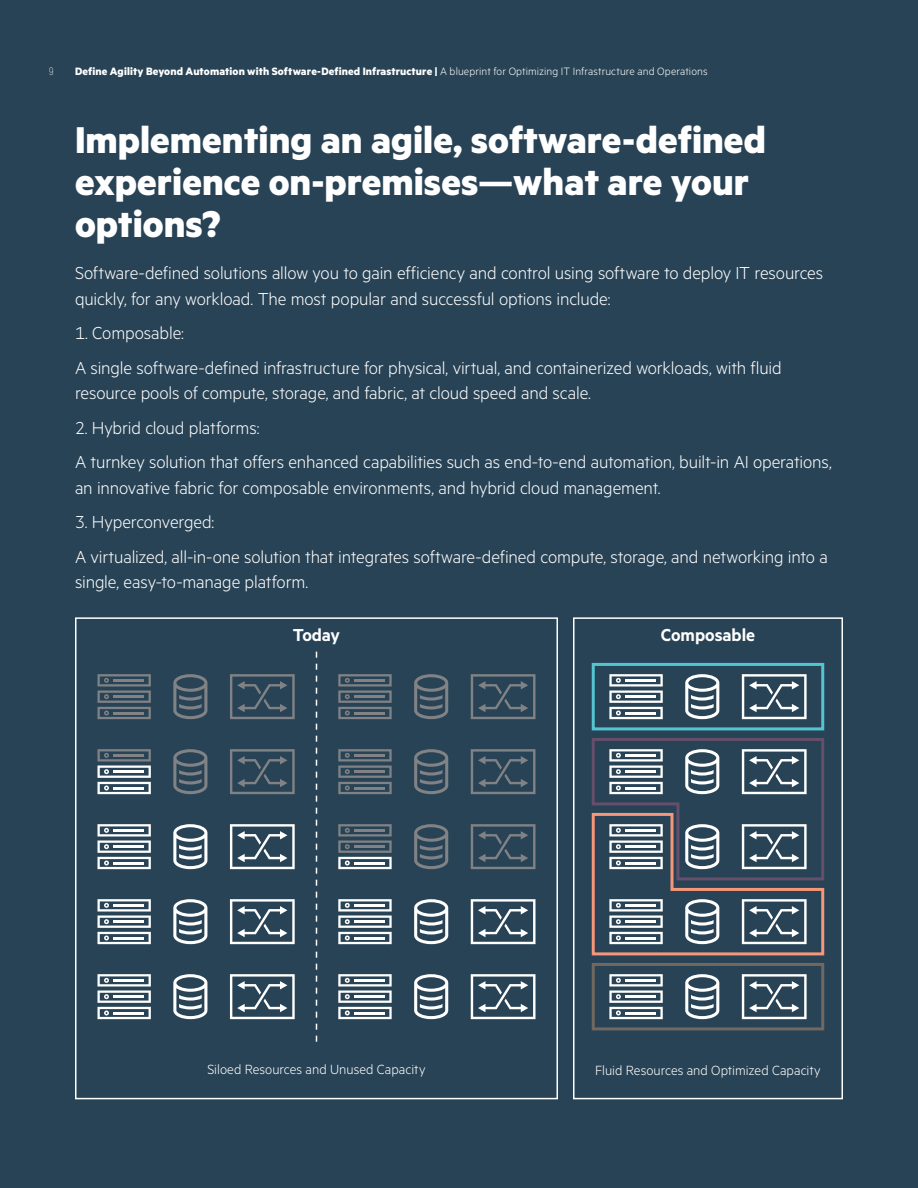
<style>
.page{position:relative;width:918px;height:1188px;background:#284356}
.page>*{position:absolute;margin:0;border:0;box-sizing:border-box;transform-origin:0 0}
.Story_Title_MetricHP{font:700 42px/42px "Metric HPE";color:#fff}
.Body_Text_MetricHPE{font:300 19.5px/25.5px "Metric HPE";letter-spacing:-.01em;color:#fff}
.Body_Text_MetricHPE-2{font:600 19.5px "Metric HPE";color:#fff}
.Body_Text_MetricHPE-3{font:300 15px "Metric HPE";color:#fff}
.t1{font:700 12px "Metric HPE";letter-spacing:.01em;color:#fff}
.t2{font:300 10.5px "HPE Simple";color:#fff}
.s1{font-weight:300}
</style>
<div class="page">
<div style="left:75px;top:617px;width:483px;height:482px;border:2px solid #fff"></div>
<div style="left:573px;top:617px;width:270px;height:482px;border:2px solid #fff"></div>
<svg style="left:316px;top:652px;width:1px;height:390px"></svg>
<svg style="left:98px;top:674px;width:53px;height:45px"></svg>
<hr style="left:113px;top:712px;width:31px;height:2px;background:#808285">
<svg style="left:173px;top:674px;width:34px;height:45px"></svg>
<svg style="left:230px;top:674px;width:65px;height:45px"></svg>
<svg style="left:98px;top:749px;width:53px;height:45px"></svg>
<hr style="left:113px;top:787px;width:31px;height:2px;background:#fff">
<svg style="left:173px;top:749px;width:34px;height:45px"></svg>
<svg style="left:230px;top:749px;width:65px;height:45px"></svg>
<svg style="left:98px;top:824px;width:53px;height:45px"></svg>
<hr style="left:113px;top:862px;width:31px;height:2px;background:#fff">
<svg style="left:173px;top:824px;width:34px;height:45px"></svg>
<svg style="left:230px;top:824px;width:65px;height:45px"></svg>
<svg style="left:98px;top:899px;width:53px;height:45px"></svg>
<hr style="left:113px;top:937px;width:31px;height:2px;background:#fff">
<svg style="left:173px;top:899px;width:34px;height:45px"></svg>
<svg style="left:230px;top:899px;width:65px;height:45px"></svg>
<svg style="left:98px;top:974px;width:53px;height:45px"></svg>
<hr style="left:113px;top:1012px;width:31px;height:2px;background:#fff">
<svg style="left:173px;top:974px;width:34px;height:45px"></svg>
<svg style="left:230px;top:974px;width:65px;height:45px"></svg>
<svg style="left:338px;top:674px;width:54px;height:45px"></svg>
<hr style="left:354px;top:712px;width:31px;height:2px;background:#808285">
<svg style="left:414px;top:674px;width:34px;height:45px"></svg>
<svg style="left:471px;top:674px;width:65px;height:45px"></svg>
<svg style="left:338px;top:749px;width:54px;height:45px"></svg>
<hr style="left:354px;top:787px;width:31px;height:2px;background:#808285">
<svg style="left:414px;top:749px;width:34px;height:45px"></svg>
<svg style="left:471px;top:749px;width:65px;height:45px"></svg>
<svg style="left:338px;top:824px;width:54px;height:45px"></svg>
<hr style="left:354px;top:862px;width:31px;height:2px;background:#fff">
<svg style="left:414px;top:824px;width:34px;height:45px"></svg>
<svg style="left:471px;top:824px;width:65px;height:45px"></svg>
<svg style="left:338px;top:899px;width:54px;height:45px"></svg>
<hr style="left:354px;top:937px;width:31px;height:2px;background:#fff">
<svg style="left:414px;top:899px;width:34px;height:45px"></svg>
<svg style="left:471px;top:899px;width:65px;height:45px"></svg>
<svg style="left:338px;top:974px;width:54px;height:45px"></svg>
<hr style="left:354px;top:1012px;width:31px;height:2px;background:#fff">
<svg style="left:414px;top:974px;width:34px;height:45px"></svg>
<svg style="left:471px;top:974px;width:65px;height:45px"></svg>
<svg style="left:591px;top:663px;width:234px;height:368px"></svg>
<p class="t2" style="left:48px;top:65px;width:7px">9</p>
<p class="t1" style="left:75px;top:64px;width:634px">Define Agility Beyond Automation with Software-Defined Infrastructure | <span class="s1">A blueprint for Optimizing IT Infrastructure and Operations</span></p>
<p class="Story_Title_MetricHP" style="left:75px;top:118px;width:693px">Implementing an agile, software-defined experience on-premises—what are your options?</p>
<p class="Body_Text_MetricHPE" style="left:75px;top:260px;width:750px">Software-defined solutions allow you to gain efficiency and control using software to deploy IT resources quickly, for any workload. The most popular and successful options include:</p>
<p class="Body_Text_MetricHPE" style="left:75px;top:320px;width:110px">1. Composable:</p>
<p class="Body_Text_MetricHPE" style="left:75px;top:354px;width:708px">A single software-defined infrastructure for physical, virtual, and containerized workloads, with fluid resource pools of compute, storage, and fabric, at cloud speed and scale.</p>
<p class="Body_Text_MetricHPE" style="left:75px;top:414px;width:186px">2. Hybrid cloud platforms:</p>
<p class="Body_Text_MetricHPE" style="left:75px;top:449px;width:758px">A turnkey solution that offers enhanced capabilities such as end-to-end automation, built-in AI operations, an innovative fabric for composable environments, and hybrid cloud management.</p>
<p class="Body_Text_MetricHPE" style="left:75px;top:509px;width:141px">3. Hyperconverged:</p>
<p class="Body_Text_MetricHPE" style="left:75px;top:543px;width:754px">A virtualized, all-in-one solution that integrates software-defined compute, storage, and networking into a single, easy-to-manage platform.</p>
<p class="Body_Text_MetricHPE-2" style="left:293px;top:624px;width:49px">Today</p>
<p class="Body_Text_MetricHPE-3" style="left:207px;top:1061px;width:220px">Siloed Resources and Unused Capacity</p>
<p class="Body_Text_MetricHPE-2" style="left:661px;top:624px;width:96px">Composable</p>
<p class="Body_Text_MetricHPE-3" style="left:595px;top:1062px;width:227px">Fluid Resources and Optimized Capacity</p>
</div>
